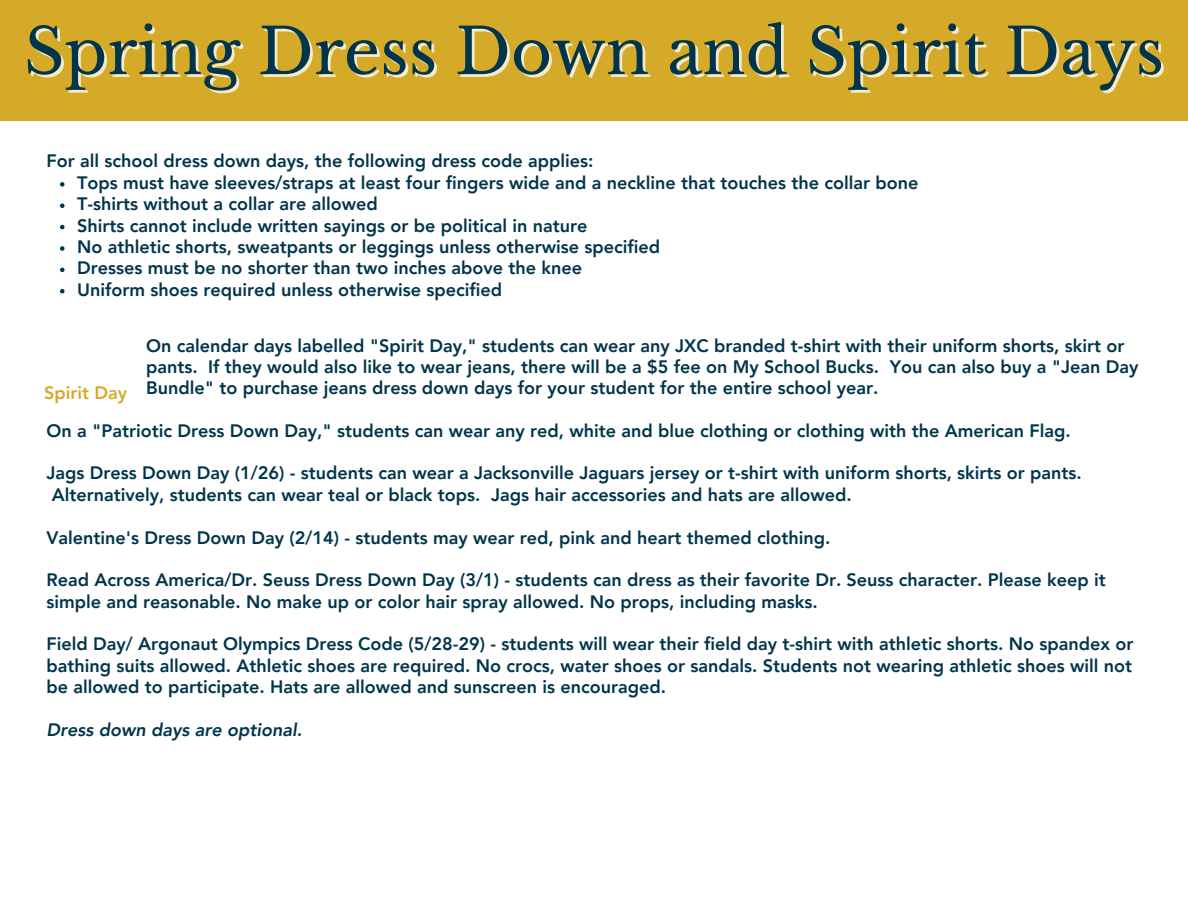
<style>
.page{position:relative;width:1188px;height:918px;background:#fff}
.page>*{position:absolute;margin:0;border:0;box-sizing:border-box;transform-origin:0 0}
.t1{font:63px "Libre Baskerville";color:#00354b}
.t2{font:800 18px/21.3px "Avenir LT Pro";color:#00354b}
.t3{font:italic 800 18px "Avenir LT Pro";color:#00354b}
.t4{font:800 18px "Avenir LT Pro";color:#d6aa29}
</style>
<div class="page">
<div style="left:0;top:0;width:1188px;height:121px;background:#d6aa29"></div>
<svg style="left:60px;top:182px;width:5px;height:5px"></svg>
<svg style="left:60px;top:203px;width:5px;height:5px"></svg>
<svg style="left:60px;top:225px;width:5px;height:4px"></svg>
<svg style="left:60px;top:246px;width:5px;height:5px"></svg>
<svg style="left:60px;top:268px;width:5px;height:4px"></svg>
<svg style="left:60px;top:289px;width:5px;height:4px"></svg>
<p class="t1" style="left:24px;top:13px;width:1142px">Spring Dress Down and Spirit Days</p>
<p class="t2" style="left:47px;top:152px;width:548px">For all school dress down days, the following dress code applies:</p>
<p class="t2" style="left:77px;top:174px;width:843px">Tops must have sleeves/straps at least four fingers wide and a neckline that touches the collar bone</p>
<p class="t2" style="left:77px;top:195px;width:302px">T-shirts without a collar are allowed</p>
<p class="t2" style="left:77px;top:216px;width:512px">Shirts cannot include written sayings or be political in nature</p>
<p class="t2" style="left:77px;top:238px;width:584px">No athletic shorts, sweatpants or leggings unless otherwise specified</p>
<p class="t2" style="left:77px;top:259px;width:507px">Dresses must be no shorter than two inches above the knee</p>
<p class="t2" style="left:77px;top:280px;width:426px">Uniform shoes required unless otherwise specified</p>
<p class="t4" style="left:44px;top:385px;width:85px">Spirit Day</p>
<p class="t2" style="left:146px;top:336px;width:994px">On calendar days labelled "Spirit Day," students can wear any JXC branded t-shirt with their uniform shorts, skirt or pants. If they would also like to wear jeans, there will be a $5 fee on My School Bucks. You can also buy a "Jean Day<br>Bundle" to purchase jeans dress down days for your student for the entire school year.</p>
<p class="t2" style="left:47px;top:421px;width:1026px">On a "Patriotic Dress Down Day," students can wear any red, white and blue clothing or clothing with the American Flag.</p>
<p class="t2" style="left:47px;top:464px;width:1037px">Jags Dress Down Day (1/26) - students can wear a Jacksonville Jaguars jersey or t-shirt with uniform shorts, skirts or pants.<br>Alternatively, students can wear teal or black tops. Jags hair accessories and hats are allowed.</p>
<p class="t2" style="left:47px;top:528px;width:785px">Valentine's Dress Down Day (2/14) - students may wear red, pink and heart themed clothing.</p>
<p class="t2" style="left:47px;top:571px;width:1061px">Read Across America/Dr. Seuss Dress Down Day (3/1) - students can dress as their favorite Dr. Seuss character. Please keep it simple and reasonable. No make up or color hair spray allowed. No props, including masks.</p>
<p class="t2" style="left:47px;top:635px;width:1088px;text-align:justify">Field Day/ Argonaut Olympics Dress Code (5/28-29) - students will wear their field day t-shirt with athletic shorts. No spandex or bathing suits allowed. Athletic shoes are required. No crocs, water shoes or sandals. Students not wearing athletic shoes will not be allowed to participate. Hats are allowed and sunscreen is encouraged.</p>
<p class="t3" style="left:47px;top:722px;width:257px">Dress down days are optional.</p>
</div>
